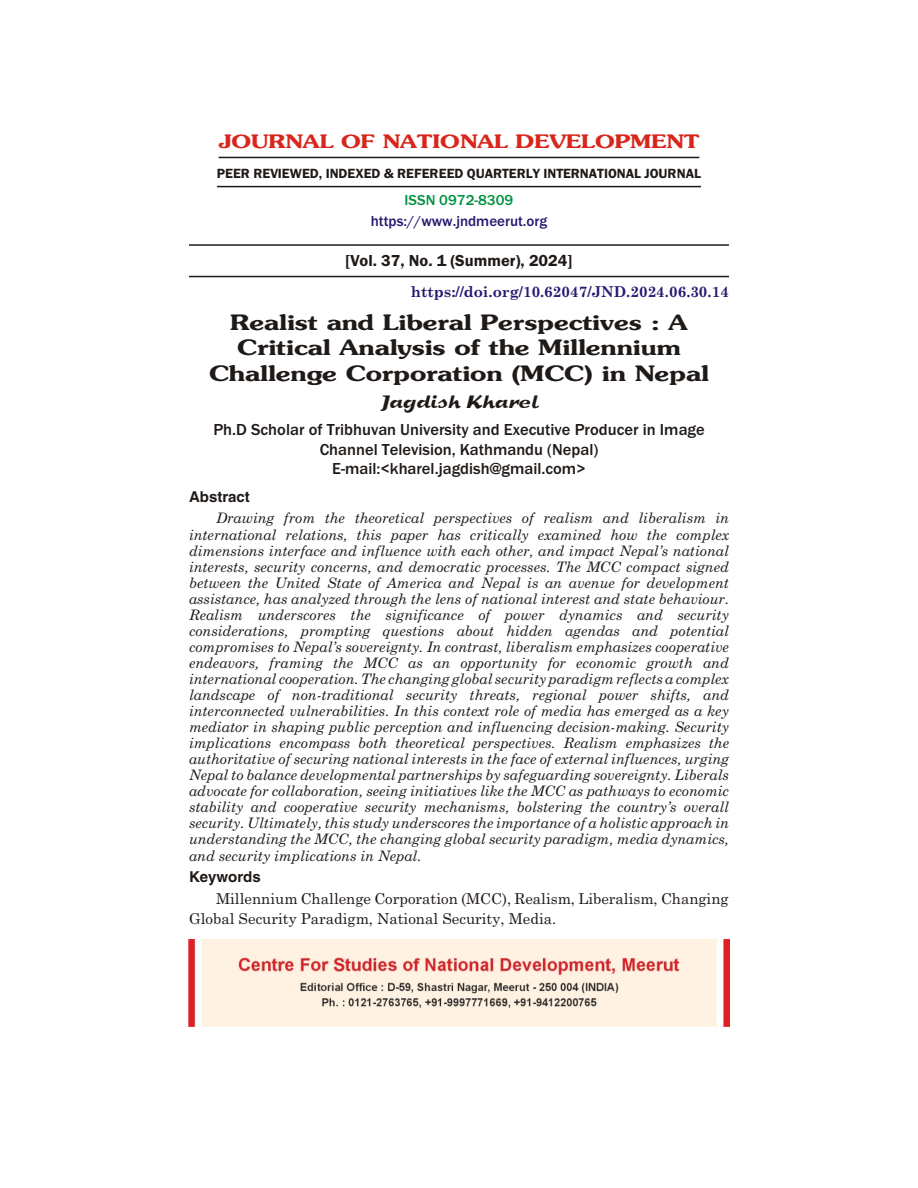
<style>
.page{position:relative;width:918px;height:1188px;background:#fff}
.page>*{position:absolute;margin:0;border:0;box-sizing:border-box;transform-origin:0 0}
.t1{font:21px/25.5px "Souvenir Light Bold Wd";color:#1f1a17;text-align:center}
.t2{font:18.3px "Souvenir Light Bold Wd";color:#d9261c}
.t3{font:18px "Sprint";color:#1f1a17}
.t4{font:500 16.5px/19.5px "Franklin Gothic";color:#1f1a17;text-align:center}
.t5{font:16.5px "Franklin Gothic Demi";color:#1f1a17}
.t6{font:15px/19.5px "Century Schoolbook";color:#1f1a17}
.t7{font:700 15px "Century Schoolbook";color:#291770}
.t8{font:500 15px "Franklin Gothic";color:#291770}
.t9{font:700 15px "Helvetica";color:#1f1a17}
.t10{font:500 15px "Franklin Gothic";color:#009140}
.t11{font:italic 14.4px/16px "Century Schoolbook";color:#1f1a17;text-align:justify}
.t12{font:13.8px "Franklin Gothic Demi";color:#1f1a17}
</style>
<div class="page">
<hr style="left:219px;top:157px;width:480px;height:1px;background:#1f1a17">
<hr style="left:217px;top:186px;width:484px;height:1px;background:#1f1a17">
<hr style="left:189px;top:244px;width:540px;height:2px;background:#1f1a17">
<hr style="left:189px;top:276px;width:540px;height:1px;background:#1f1a17">
<img style="left:189px;top:940px;width:540px;height:87px">
<p class="t2" style="left:219px;top:134px;width:482px">JOURNAL OF NATIONAL DEVELOPMENT</p>
<p class="t12" style="left:217px;top:168px;width:486px">PEER REVIEWED, INDEXED &amp; REFEREED QUARTERLY INTERNATIONAL JOURNAL</p>
<p class="t10" style="left:405px;top:195px;width:110px">ISSN 0972-8309</p>
<p class="t8" style="left:371px;top:216px;width:178px">https://www.jndmeerut.org</p>
<p class="t5" style="left:346px;top:254px;width:228px">[Vol. 37, No. 1 (Summer), 2024]</p>
<p class="t7" style="left:411px;top:285px;width:320px">https://doi.org/10.62047/JND.2024.06.30.14</p>
<h1 class="t1" style="left:209px;top:311px;width:501px">Realist and Liberal Perspectives : A<br>Critical Analysis of the Millennium<br>Challenge Corporation (MCC) in Nepal</h1>
<p class="t3" style="left:380px;top:391px;width:159px">Jagdish Kharel</p>
<p class="t4" style="left:213px;top:421px;width:493px">Ph.D Scholar of Tribhuvan University and Executive Producer in Image<br>Channel Television, Kathmandu (Nepal)<br>E-mail:&lt;kharel.jagdish@gmail.com&gt;</p>
<p class="t9" style="left:189px;top:491px;width:62px">Abstract</p>
<p class="t11" style="left:189px;top:512px;width:542px;text-indent:27px">Drawing from the theoretical perspectives of realism and liberalism in international relations, this paper has critically examined how the complex dimensions interface and influence with each other, and impact Nepal’s national interests, security concerns, and democratic processes. The MCC compact signed between the United State of America and Nepal is an avenue for development assistance, has analyzed through the lens of national interest and state behaviour.<br>Realism underscores the significance of power dynamics and security considerations, prompting questions about hidden agendas and potential compromises to Nepal’s sovereignty. In contrast, liberalism emphasizes cooperative endeavors, framing the MCC as an opportunity for economic growth and international cooperation. The changing global security paradigm reflects a complex landscape of non-traditional security threats, regional power shifts, and interconnected vulnerabilities. In this context role of media has emerged as a key mediator in shaping public perception and influencing decision-making. Security implications encompass both theoretical perspectives. Realism emphasizes the authoritative of securing national interests in the face of external influences, urging Nepal to balance developmental partnerships by safeguarding sovereignty. Liberals advocate for collaboration, seeing initiatives like the MCC as pathways to economic stability and cooperative security mechanisms, bolstering the country’s overall security. Ultimately, this study underscores the importance of a holistic approach in understanding the MCC, the changing global security paradigm, media dynamics, and security implications in Nepal.</p>
<p class="t9" style="left:189px;top:871px;width:73px">Keywords</p>
<p class="t6" style="left:189px;top:890px;width:541px;text-indent:27px">Millennium Challenge Corporation (MCC), Realism, Liberalism, Changing<br>Global Security Paradigm, National Security, Media.</p>
</div>
